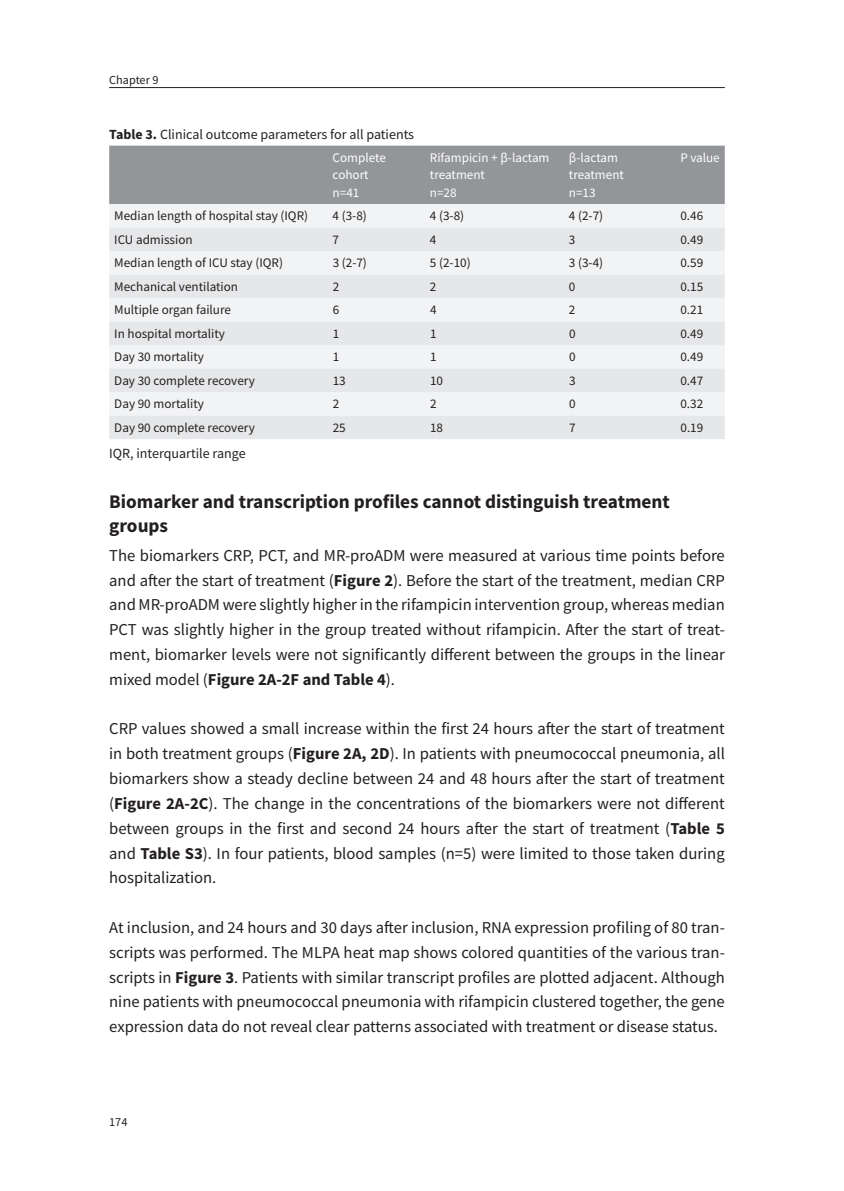
<style>
.page{position:relative;width:844px;height:1191px;background:#fff}
.page>*{position:absolute;margin:0;border:0;box-sizing:border-box;transform-origin:0 0}
.t1{font:700 19.25px/24.8px "Source Sans Pro";color:#231f20}
.t2{font:16.62px/24.8px "Source Sans Pro";color:#231f20;text-align:justify}
.t3{font:14px "Source Sans Pro";color:#231f20}
.t4{font:13.12px "Source Sans Pro";color:#231f20}
.t5{font:13.12px/17.5px "Source Sans Pro";color:#fff}
.t6{font:12.25px "Source Sans Pro";color:#231f20}
.s1{font-weight:700}
</style>
<div class="page">
<hr style="left:109px;top:87px;width:615px;height:1px;background:#231f20">
<div style="left:109px;top:146px;width:615px;height:58px;background:#939598"></div>
<div style="left:109px;top:204px;width:615px;height:24px;background:#f2f3f4"></div>
<svg style="left:109px;top:228px;width:615px;height:211px;fill:#e6e7e9"></svg>
<p class="t6" style="left:109px;top:72px;width:51px">Chapter 9</p>
<p class="t3" style="left:109px;top:125px;width:306px"><span class="s1">Table 3.</span> Clinical outcome parameters for all patients</p>
<p class="t5" style="left:332px;top:148px;width:55px">Complete cohort n=41</p>
<p class="t5" style="left:430px;top:148px;width:121px">Rifampicin + β-lactam treatment<br>n=28</p>
<p class="t5" style="left:568px;top:148px;width:57px">β-lactam treatment n=13</p>
<p class="t5" style="left:680px;top:148px;width:41px">P value</p>
<p class="t4" style="left:114px;top:207px;width:195px">Median length of hospital stay (IQR)</p>
<p class="t4" style="left:332px;top:207px;width:36px">4 (3-8)</p>
<p class="t4" style="left:430px;top:207px;width:36px">4 (3-8)</p>
<p class="t4" style="left:568px;top:207px;width:36px">4 (2-7)</p>
<p class="t4" style="left:680px;top:207px;width:24px">0.46</p>
<p class="t4" style="left:114px;top:231px;width:80px">ICU admission</p>
<p class="t4" style="left:332px;top:231px;width:8px">7</p>
<p class="t4" style="left:430px;top:231px;width:8px">4</p>
<p class="t4" style="left:568px;top:231px;width:8px">3</p>
<p class="t4" style="left:680px;top:231px;width:24px">0.49</p>
<p class="t4" style="left:114px;top:254px;width:170px">Median length of ICU stay (IQR)</p>
<p class="t4" style="left:332px;top:254px;width:36px">3 (2-7)</p>
<p class="t4" style="left:430px;top:254px;width:42px">5 (2-10)</p>
<p class="t4" style="left:568px;top:254px;width:36px">3 (3-4)</p>
<p class="t4" style="left:680px;top:254px;width:24px">0.59</p>
<p class="t4" style="left:114px;top:278px;width:125px">Mechanical ventilation</p>
<p class="t4" style="left:332px;top:278px;width:8px">2</p>
<p class="t4" style="left:430px;top:278px;width:8px">2</p>
<p class="t4" style="left:569px;top:278px;width:8px">0</p>
<p class="t4" style="left:680px;top:278px;width:24px">0.15</p>
<p class="t4" style="left:114px;top:301px;width:118px">Multiple organ failure</p>
<p class="t4" style="left:332px;top:301px;width:8px">6</p>
<p class="t4" style="left:430px;top:301px;width:8px">4</p>
<p class="t4" style="left:569px;top:301px;width:8px">2</p>
<p class="t4" style="left:680px;top:301px;width:24px">0.21</p>
<p class="t4" style="left:114px;top:325px;width:112px">In hospital mortality</p>
<p class="t4" style="left:332px;top:325px;width:8px">1</p>
<p class="t4" style="left:430px;top:325px;width:8px">1</p>
<p class="t4" style="left:569px;top:325px;width:8px">0</p>
<p class="t4" style="left:680px;top:325px;width:24px">0.49</p>
<p class="t4" style="left:114px;top:348px;width:91px">Day 30 mortality</p>
<p class="t4" style="left:332px;top:348px;width:8px">1</p>
<p class="t4" style="left:430px;top:348px;width:8px">1</p>
<p class="t4" style="left:569px;top:348px;width:8px">0</p>
<p class="t4" style="left:680px;top:348px;width:24px">0.49</p>
<p class="t4" style="left:114px;top:372px;width:142px">Day 30 complete recovery</p>
<p class="t4" style="left:332px;top:372px;width:15px">13</p>
<p class="t4" style="left:430px;top:372px;width:15px">10</p>
<p class="t4" style="left:569px;top:372px;width:8px">3</p>
<p class="t4" style="left:680px;top:372px;width:24px">0.47</p>
<p class="t4" style="left:114px;top:395px;width:91px">Day 90 mortality</p>
<p class="t4" style="left:332px;top:395px;width:8px">2</p>
<p class="t4" style="left:430px;top:395px;width:8px">2</p>
<p class="t4" style="left:569px;top:395px;width:8px">0</p>
<p class="t4" style="left:680px;top:395px;width:24px">0.32</p>
<p class="t4" style="left:114px;top:419px;width:142px">Day 90 complete recovery</p>
<p class="t4" style="left:332px;top:419px;width:15px">25</p>
<p class="t4" style="left:430px;top:419px;width:15px">18</p>
<p class="t4" style="left:569px;top:419px;width:8px">7</p>
<p class="t4" style="left:680px;top:419px;width:24px">0.19</p>
<p class="t3" style="left:109px;top:445px;width:138px">IQR, interquartile range</p>
<p class="t1" style="left:109px;top:488px;width:562px">Biomarker and transcription profiles cannot distinguish treatment groups</p>
<p class="t2" style="left:109px;top:543px;width:617px">The biomarkers CRP, PCT, and MR-proADM were measured at various time points before and after the start of treatment (<span class="s1">Figure 2</span>). Before the start of the treatment, median CRP and MR-proADM were slightly higher in the rifampicin intervention group, whereas median PCT was slightly higher in the group treated without rifampicin. After the start of treat&shy;ment, biomarker levels were not significantly different between the groups in the linear mixed model (<span class="s1">Figure 2A-2F and Table 4</span>).</p>
<p class="t2" style="left:109px;top:716px;width:617px">CRP values showed a small increase within the first 24 hours after the start of treatment in both treatment groups (<span class="s1">Figure 2A, 2D</span>). In patients with pneumococcal pneumonia, all biomarkers show a steady decline between 24 and 48 hours after the start of treatment (<span class="s1">Figure 2A-2C</span>). The change in the concentrations of the biomarkers were not different between groups in the first and second 24 hours after the start of treatment (<span class="s1">Table 5 </span>and <span class="s1">Table S3</span>). In four patients, blood samples (n=5) were limited to those taken during hospitalization.</p>
<p class="t2" style="left:109px;top:915px;width:617px">At inclusion, and 24 hours and 30 days after inclusion, RNA expression profiling of 80 tran&shy;scripts was performed. The MLPA heat map shows colored quantities of the various tran&shy;scripts in <span class="s1">Figure 3</span>. Patients with similar transcript profiles are plotted adjacent. Although nine patients with pneumococcal pneumonia with rifampicin clustered together, the gene expression data do not reveal clear patterns associated with treatment or disease status.</p>
<p class="t6" style="left:109px;top:1113px;width:20px">174</p>
</div>
